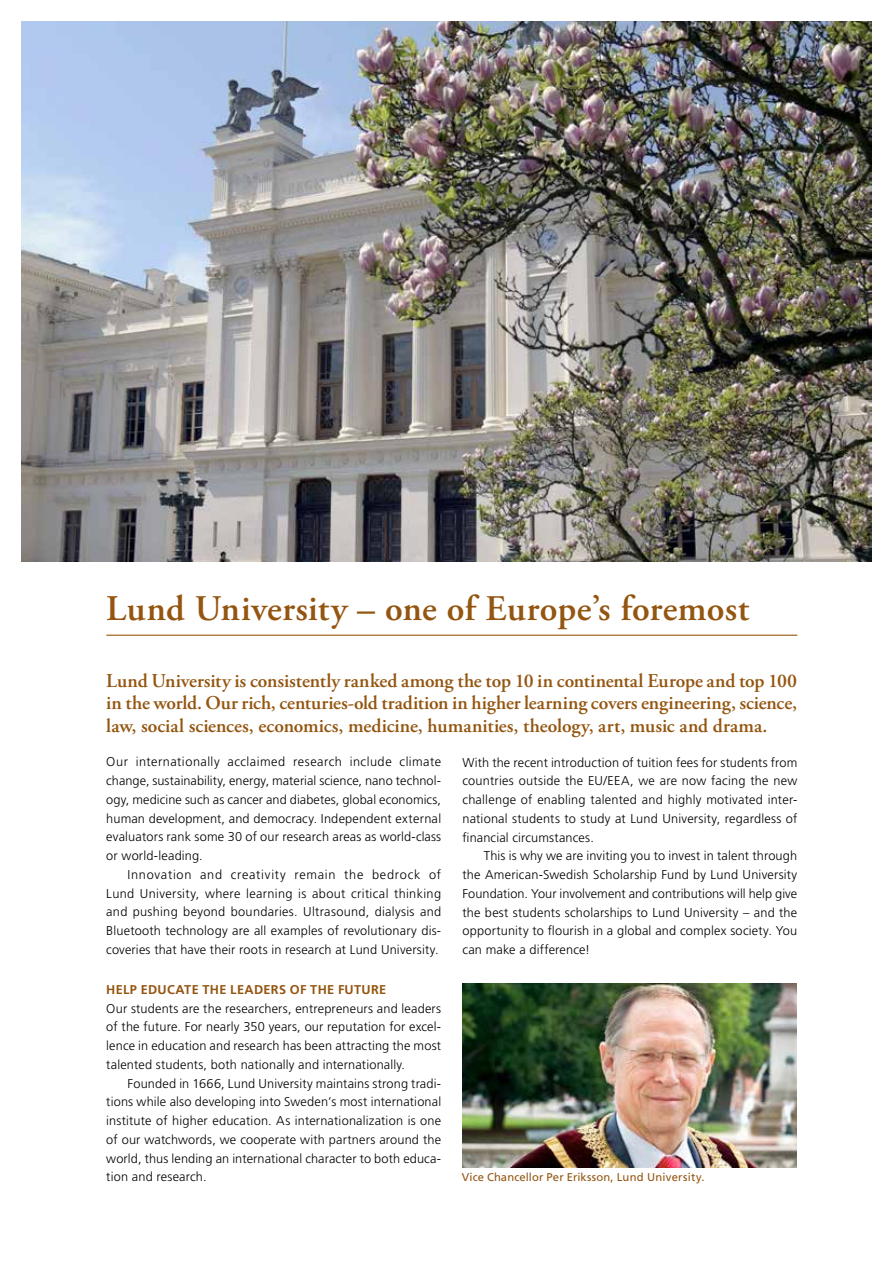
<style>
.page{position:relative;width:893px;height:1263px;background:#fff}
.page>*{position:absolute;margin:0;border:0;box-sizing:border-box;transform-origin:0 0}
.t1{font:600 36px "Adobe Garamond Pro";letter-spacing:.01em;color:#945510}
.t2{font:600 19.5px/22.5px "Adobe Garamond Pro";color:#945510;text-align:justify}
.t3{font:300 12.75px/18.8px "Frutiger LT Std";letter-spacing:.015em;color:#000;text-align:justify}
.t4{font:700 12.75px "Frutiger LT Std";letter-spacing:.025em;color:#945510}
.t5{font:11.25px "Frutiger LT Std";letter-spacing:.015em;color:#945510}
</style>
<div class="page">
<img style="left:21px;top:21px;width:851px;height:540px">
<img style="left:462px;top:983px;width:334px;height:184px">
<hr style="left:106px;top:635px;width:691px;height:1px;background:#945510">
<h1 class="t1" style="left:106px;top:588px;width:644px">Lund University – one of Europe’s foremost</h1>
<p class="t2" style="left:106px;top:669px;width:692px">Lund University is consistently ranked among the top 10 in continental Europe and top 100 in the world. Our rich, centuries-old tradition in higher learning covers engineering, science, law, social sciences, economics, medicine, humanities, theology, art, music and drama.</p>
<p class="t3" style="left:106px;top:753px;width:336px">Our internationally acclaimed research include climate change, sustainability, energy, material science, nano technol&shy;ogy, medicine such as cancer and diabetes, global economics, human development, and democracy. Independent external evaluators rank some 30 of our research areas as world-class or world-leading.</p>
<p class="t3" style="left:106px;top:865px;width:336px;text-indent:21px">Innovation and creativity remain the bedrock of Lund University, where learning is about critical thinking and pushing beyond boundaries. Ultrasound, dialysis and Bluetooth technology are all examples of revolutionary dis&shy;coveries that have their roots in research at Lund University.</p>
<p class="t4" style="left:106px;top:982px;width:18px">HELP</p>
<p class="t4" style="left:141px;top:982px;width:10px">EDUCA</p>
<p class="t4" style="left:184px;top:982px;width:55px">TE THE LEADERS</p>
<p class="t4" style="left:290px;top:982px;width:81px">OF THE FUTURE</p>
<p class="t3" style="left:106px;top:999px;width:336px">Our students are the researchers, entrepreneurs and leaders of the future. For nearly 350 years, our reputation for excel&shy;lence in education and research has been attracting the most talented students, both nationally and internationally.</p>
<p class="t3" style="left:106px;top:1074px;width:336px;text-indent:21px">Founded in 1666, Lund University maintains strong tradi&shy;tions while also developing into Sweden’s most international institute of higher education. As internationalization is one of our watchwords, we cooperate with partners around the world, thus lending an international character to both educa&shy;tion and research.</p>
<p class="t3" style="left:462px;top:753px;width:336px">With the recent introduction of tuition fees for students from countries outside the EU/EEA, we are now facing the new challenge of enabling talented and highly motivated inter&shy;national students to study at Lund University, regardless of financial circumstances.</p>
<p class="t3" style="left:462px;top:847px;width:336px;text-indent:21px">This is why we are inviting you to invest in talent through the American-Swedish Scholarship Fund by Lund University Foundation. Your involvement and contributions will help give the best students scholarships to Lund University – and the opportunity to flourish in a global and complex society. You can make a difference!</p>
<p class="t5" style="left:462px;top:1171px;width:244px">Vice Chancellor Per Eriksson, Lund University.</p>
</div>
